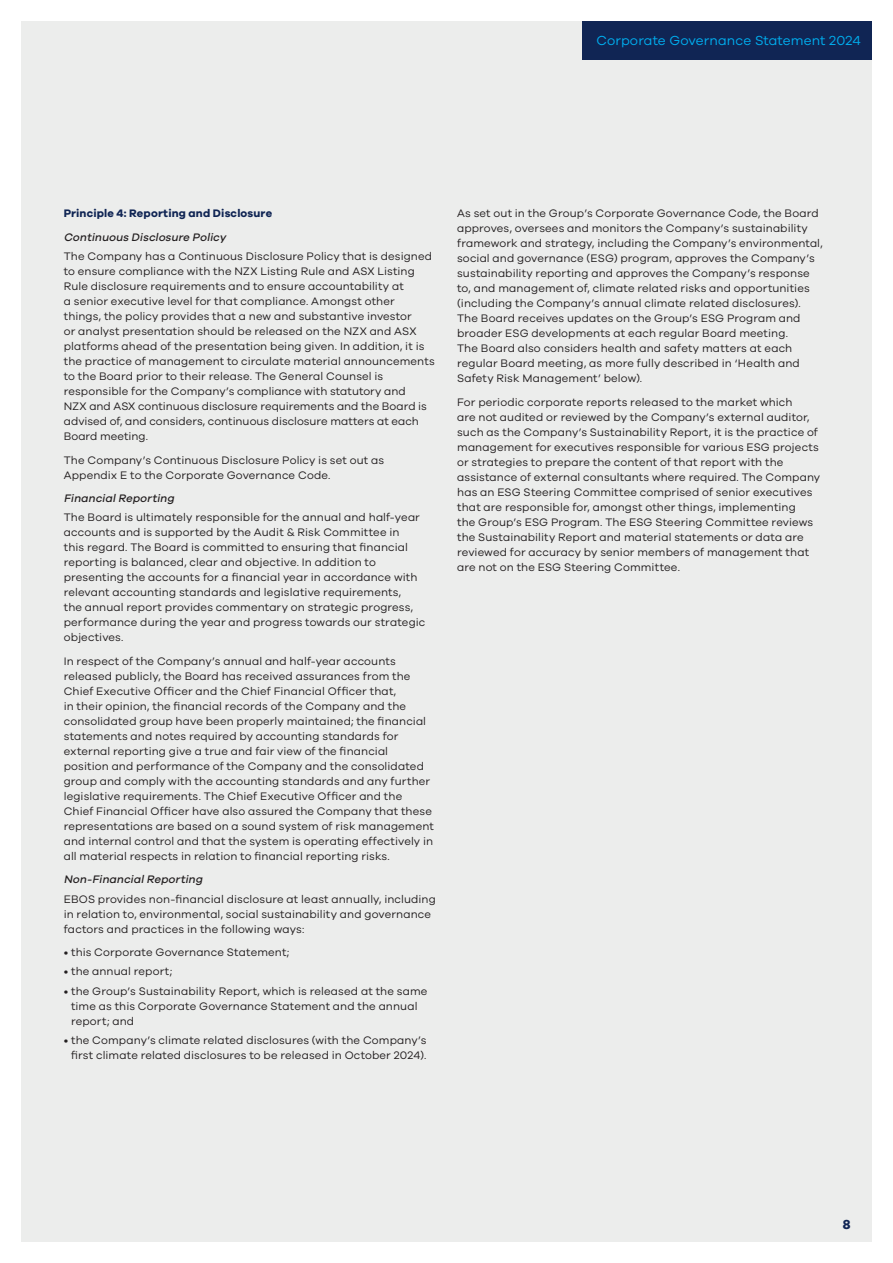
<style>
.page{position:relative;width:893px;height:1263px;background:#fff}
.page>*{position:absolute;margin:0;border:0;box-sizing:border-box;transform-origin:0 0}
.t1{font:13.5px "Galano Grotesque";letter-spacing:.01em;color:#00aeef}
.t2{font:700 13.5px "Galano Grotesque";color:#102554}
.t3{font:11.25px/15px "Galano Grotesque";letter-spacing:.01em;color:#231f20}
.t4{font:italic 500 11.25px "Galano Grotesque";color:#231f20}
.t5{font:700 11.25px "Galano Grotesque";letter-spacing:.015em;color:#102554}
</style>
<div class="page">
<div style="left:21px;top:21px;width:851px;height:1221px;background:#ecedec"></div>
<div style="left:582px;top:21px;width:290px;height:39px;background:#102554"></div>
<p class="t1" style="left:596px;top:32px;width:266px">Corporate Governance Statement 2024</p>
<p class="t5" style="left:64px;top:207px;width:210px">Principle 4: Reporting and Disclosure</p>
<p class="t4" style="left:64px;top:230px;width:166px">Continuous Disclosure Policy</p>
<p class="t3" style="left:64px;top:248px;width:372px">The Company has a Continuous Disclosure Policy that is designed to ensure compliance with the NZX Listing Rule and ASX Listing Rule disclosure requirements and to ensure accountability at<br>a senior executive level for that compliance. Amongst other things, the policy provides that a new and substantive investor<br>or analyst presentation should be released on the NZX and ASX platforms ahead of the presentation being given. In addition, it is the practice of management to circulate material announcements to the Board prior to their release. The General Counsel is responsible for the Company’s compliance with statutory and<br>NZX and ASX continuous disclosure requirements and the Board is advised of, and considers, continuous disclosure matters at each Board meeting.</p>
<p class="t3" style="left:64px;top:452px;width:322px">The Company’s Continuous Disclosure Policy is set out as<br>Appendix E to the Corporate Governance Code.</p>
<p class="t4" style="left:64px;top:492px;width:114px">FinancialReporting</p>
<p class="t3" style="left:64px;top:510px;width:363px">The Board is ultimately responsible for the annual and half-year accounts and is supported by the Audit &amp; Risk Committee in<br>this regard. The Board is committed to ensuring that financial reporting is balanced, clear and objective. In addition to presenting the accounts for a financial year in accordance with relevant accounting standards and legislative requirements,<br>the annual report provides commentary on strategic progress, performance during the year and progress towards our strategic objectives.</p>
<p class="t3" style="left:64px;top:653px;width:372px">In respect of the Company’s annual and half-year accounts released publicly, the Board has received assurances from the Chief Executive Officer and the Chief Financial Officer that,<br>in their opinion, the financial records of the Company and the consolidated group have been properly maintained; the financial statements and notes required by accounting standards for external reporting give a true and fair view of the financial position and performance of the Company and the consolidated group and comply with the accounting standards and any further legislative requirements. The Chief Executive Officer and the Chief Financial Officer have also assured the Company that these representations are based on a sound system of risk management and internal control and that the system is operating effectively in all material respects in relation to financial reporting risks.</p>
<p class="t4" style="left:64px;top:873px;width:142px">Non-FinancialReporting</p>
<p class="t3" style="left:64px;top:891px;width:374px">EBOS provides non-financial disclosure at least annually, including in relation to, environmental, social sustainability and governance factors and practices in the following ways:</p>
<p class="t3" style="left:64px;top:944px;width:227px">• this Corporate Governance Statement;</p>
<p class="t3" style="left:64px;top:964px;width:110px">• the annual report;</p>
<p class="t3" style="left:71px;top:983px;width:358px;text-indent:-7px">• the Group’s Sustainability Report, which is released at the same time as this Corporate Governance Statement and the annual report; and</p>
<p class="t3" style="left:64px;top:1032px;width:364px;text-align:right">• the Company’s climate related disclosures (with the Company’s first climate related disclosures to be released in October 2024).</p>
<p class="t3" style="left:457px;top:206px;width:367px">As set out in the Group’s Corporate Governance Code, the Board approves, oversees and monitors the Company’s sustainability framework and strategy, including the Company’s environmental, social and governance (ESG) program, approves the Company’s sustainability reporting and approves the Company’s response to, and management of, climate related risks and opportunities (including the Company’s annual climate related disclosures).<br>The Board receives updates on the Group’s ESG Program and broader ESG developments at each regular Board meeting.<br>The Board also considers health and safety matters at each regular Board meeting, as more fully described in ‘Health and Safety Risk Management’ below).</p>
<p class="t3" style="left:457px;top:394px;width:365px">For periodic corporate reports released to the market which<br>are not audited or reviewed by the Company’s external auditor, such as the Company’s Sustainability Report, it is the practice of management for executives responsible for various ESG projects or strategies to prepare the content of that report with the assistance of external consultants where required. The Company has an ESG Steering Committee comprised of senior executives that are responsible for, amongst other things, implementing<br>the Group’s ESG Program. The ESG Steering Committee reviews the Sustainability Report and material statements or data are reviewed for accuracy by senior members of management that are not on the ESG Steering Committee.</p>
<p class="t2" style="left:843px;top:1216px;width:9px">8</p>
</div>
